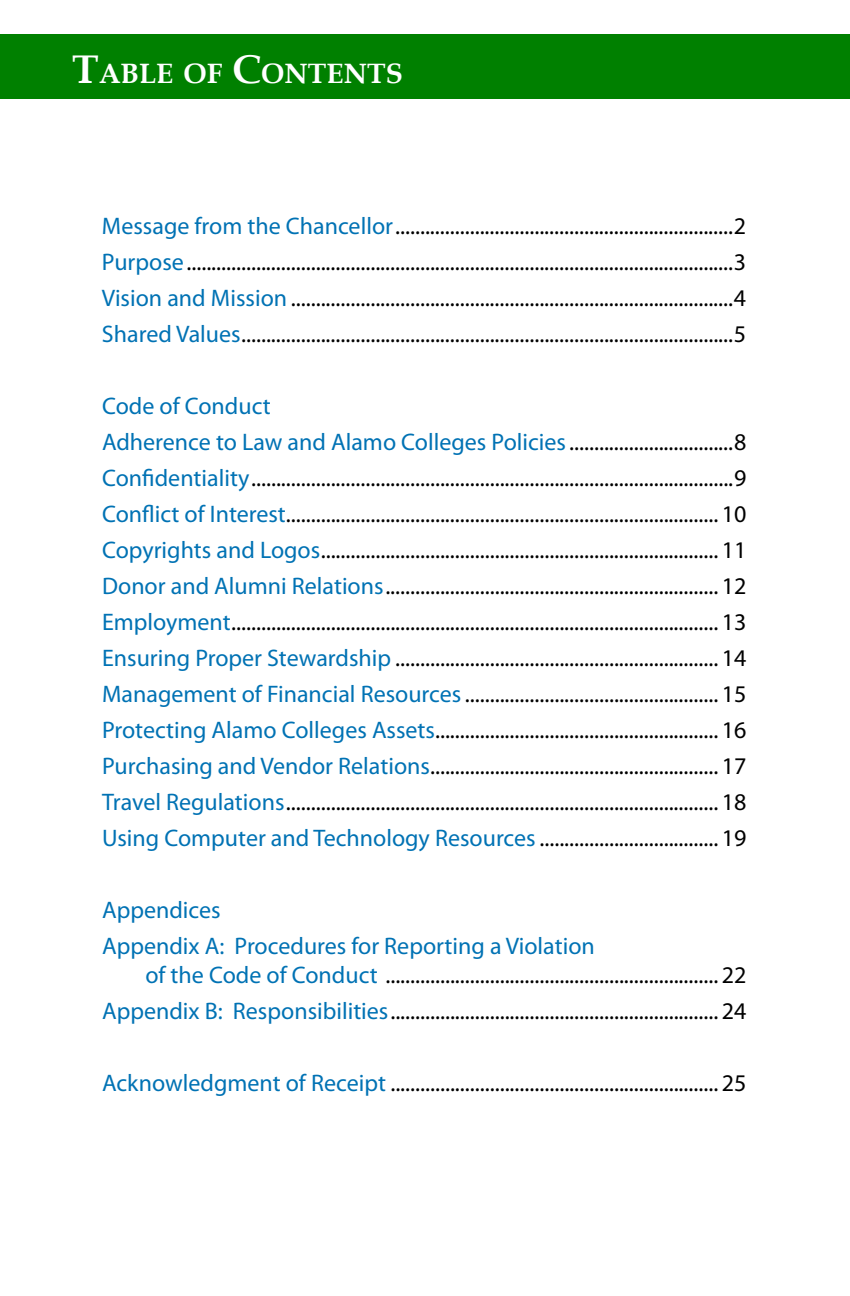
<style>
.page{position:relative;width:850px;height:1296px;background:#fff}
.page>*{position:absolute;margin:0;border:0;box-sizing:border-box;transform-origin:0 0}
.t1{font:700 28px "Book Antiqua";color:#fff}
.t2{font:24px/36px "Myriad Pro";color:#000;text-align:justify}
.t3{font:24px/36px "Myriad Pro";color:#0072b4}
.s1{font-size:40px}
.s2{color:#0072b4}
</style>
<div class="page">
<div style="left:0;top:35px;width:850px;height:64px;background:#008000"></div>
<p class="t1" style="left:72px;top:54px;width:332px"><span class="s1">T</span>ABLE OF <span class="s1">C</span>ONTENTS</p>
<p class="t2" style="left:102px;top:208px;width:646px"><span class="s2">Message from the Chancellor</span>....................................................................2<br><span class="s2">Purpose</span>..............................................................................................................3<br><span class="s2">Vision and Mission</span> .........................................................................................4<br><span class="s2">Shared Values</span>...................................................................................................5</p>
<p class="t2" style="left:102px;top:388px;width:646px;text-align:left"><span class="s2">Code of Conduct<br>Adherence to Law and Alamo Colleges Policies</span>.................................8<br><span class="s2">Confidentiality</span>.................................................................................................9<br><span class="s2">Conflict of Interest</span>....................................................................................... 10<br><span class="s2">Copyrights and Logos</span>................................................................................ 11<br><span class="s2">Donor and Alumni Relations</span>................................................................... 12<br><span class="s2">Employment</span>.................................................................................................. 13<br><span class="s2">Ensuring Proper Stewardship</span> ................................................................. 14<br><span class="s2">Management of Financial Resources</span>................................................... 15<br><span class="s2">Protecting Alamo Colleges Assets</span>......................................................... 16<br><span class="s2">Purchasing and Vendor Relations</span>.......................................................... 17<br><span class="s2">Travel Regulations</span>....................................................................................... 18<br><span class="s2">Using Computer and Technology Resources</span>.................................... 19</p>
<p class="t3" style="left:102px;top:892px;width:494px">Appendices<br>Appendix A: Procedures for Reporting a Violation</p>
<p class="t2" style="left:102px;top:956px;width:645px;text-align:right"><span class="s2">of the Code of Conduct</span> ................................................................... 22<br><span class="s2">Appendix B: Responsibilities</span>.................................................................. 24</p>
<p class="t2" style="left:102px;top:1064px;width:645px"><span class="s2">Acknowledgment of Receipt</span> .................................................................. 25</p>
</div>
